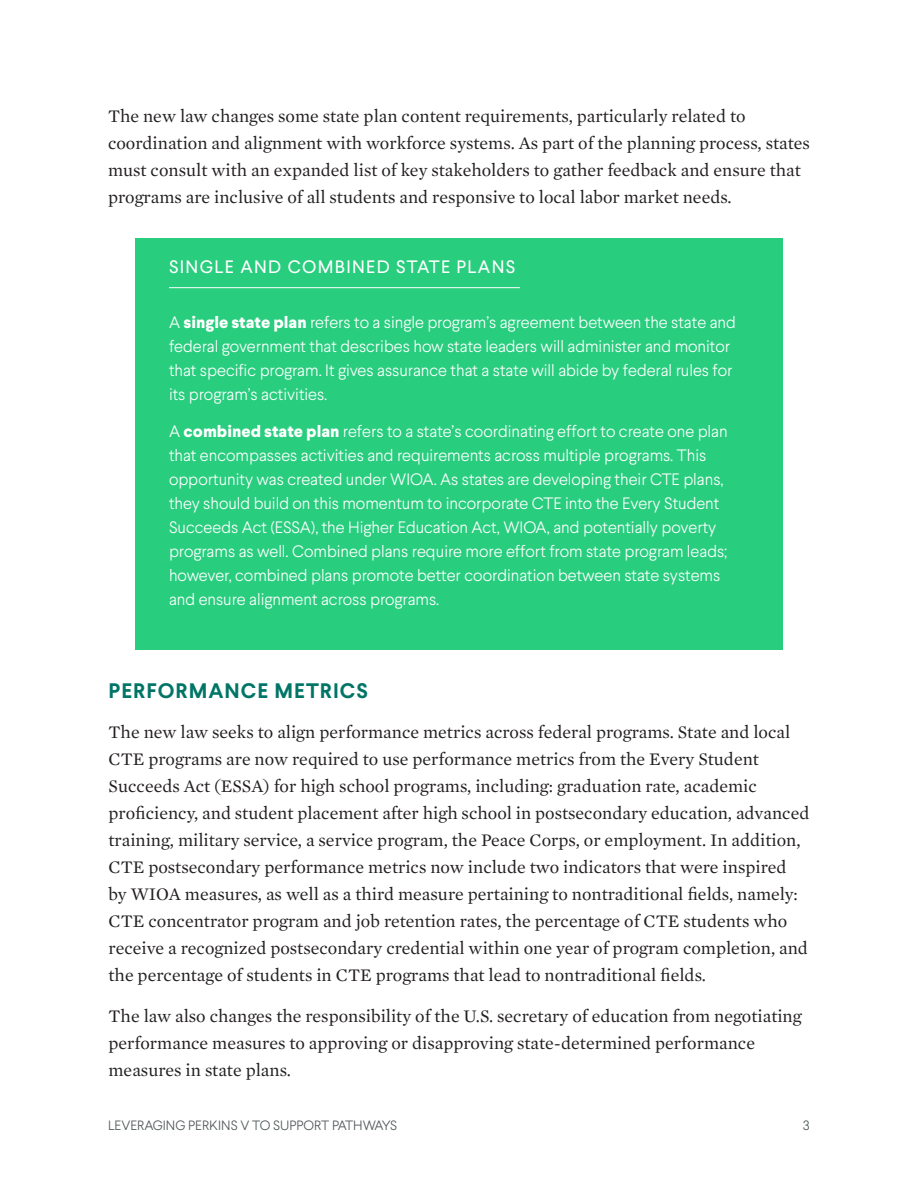
<style>
.page{position:relative;width:918px;height:1188px;background:#fff}
.page>*{position:absolute;margin:0;border:0;box-sizing:border-box;transform-origin:0 0}
.paragraph_JFF{font:700 21px "Larsseit";letter-spacing:.05em;color:#007566}
.paragraph_JFF-2{font:18px/27px "Mercury Text G1";color:#231f20}
.SC_Box_-_Type__White{font:18px "Larsseit";letter-spacing:.075em;color:#fff}
.paragraph_JFF-3{font:300 16.5px/24px "Larsseit";color:#fff}
.t1{font:300 13.5px "Larsseit";color:#4e5758}
.s1{font-weight:800}
</style>
<div class="page">
<div style="left:135px;top:239px;width:648px;height:411px;background:#28cd7e"></div>
<hr style="left:169px;top:287px;width:351px;height:1px;background:#fff">
<p class="paragraph_JFF-2" style="left:108px;top:101px;width:703px">The new law changes some state plan content requirements, particularly related to coordination and alignment with workforce systems. As part of the planning process, states must consult with an expanded list of key stakeholders to gather feedback and ensure that programs are inclusive of all students and responsive to local labor market needs.</p>
<p class="SC_Box_-_Type__White" style="left:169px;top:255px;width:348px">SINGLE AND COMBINED STATE PLANS</p>
<p class="paragraph_JFF-3" style="left:169px;top:310px;width:568px">A <span class="s1">single state plan</span> refers to a single program’s agreement between the state and federal government that describes how state leaders will administer and monitor that specific program. It gives assurance that a state will abide by federal rules for its program’s activities.</p>
<p class="paragraph_JFF-3" style="left:169px;top:419px;width:560px">A <span class="s1">combined state plan</span> refers to a state’s coordinating effort to create one plan that encompasses activities and requirements across multiple programs. This opportunity was created under WIOA. As states are developing their CTE plans, they should build on this momentum to incorporate CTE into the Every Student Succeeds Act (ESSA), the Higher Education Act, WIOA, and potentially poverty programs as well. Combined plans require more effort from state program leads; however, combined plans promote better coordination between state systems and ensure alignment across programs.</p>
<p class="paragraph_JFF" style="left:109px;top:677px;width:261px">PERFORMANCE METRICS</p>
<p class="paragraph_JFF-2" style="left:109px;top:718px;width:702px">The new law seeks to align performance metrics across federal programs. State and local CTE programs are now required to use performance metrics from the Every Student Succeeds Act (ESSA) for high school programs, including: graduation rate, academic proficiency, and student placement after high school in postsecondary education, advanced training, military service, a service program, the Peace Corps, or employment. In addition, CTE postsecondary performance metrics now include two indicators that were inspired<br>by WIOA measures, as well as a third measure pertaining to nontraditional fields, namely:<br>CTE concentrator program and job retention rates, the percentage of CTE students who receive a recognized postsecondary credential within one year of program completion, and the percentage of students in CTE programs that lead to nontraditional fields.</p>
<p class="paragraph_JFF-2" style="left:109px;top:1001px;width:695px">The law also changes the responsibility of the U.S. secretary of education from negotiating performance measures to approving or disapproving state-determined performance measures in state plans.</p>
<p class="t1" style="left:108px;top:1117px;width:291px">LEVERAGING PERKINS V TO SUPPORT PATHWAYS</p>
<p class="t1" style="left:803px;top:1117px;width:9px">3</p>
</div>
